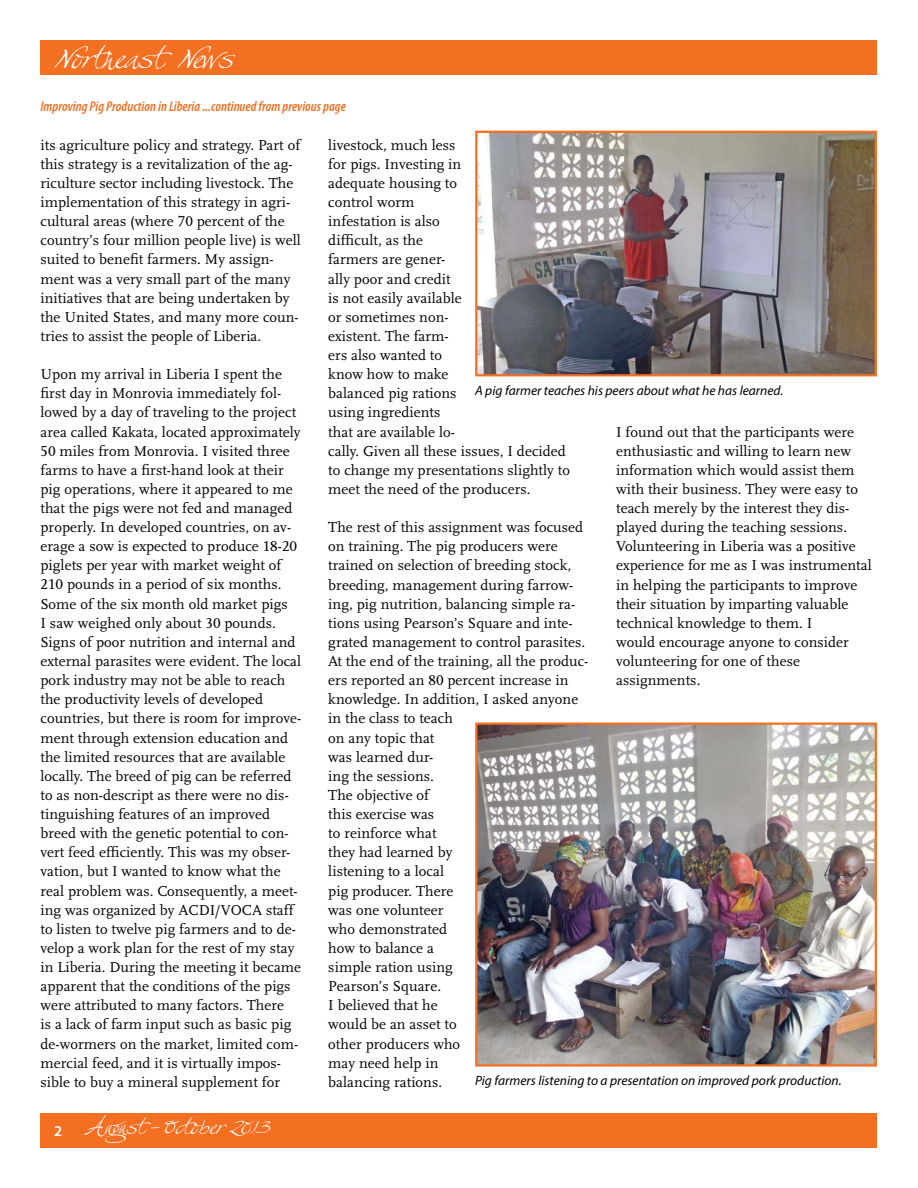
<style>
.page{position:relative;width:918px;height:1188px;background:#fff}
.page>*{position:absolute;margin:0;border:0;box-sizing:border-box;transform-origin:0 0}
.t1{font:27px "Swan Song";color:#fff}
.t2{font:19.5px "Swan Song";color:#fff}
.t3{font:15px/19.2px "Scala LF";letter-spacing:.005em;color:#000}
.t4{font:italic 600 condensed 14.25px "Myriad Pro";color:#f36f21}
.t5{font:italic 13.5px "Myriad Pro";color:#000}
</style>
<div class="page">
<div style="left:40px;top:1113px;width:838px;height:35px;background:#f36f21"></div>
<div style="left:40px;top:40px;width:838px;height:35px;background:#f36f21"></div>
<img style="left:478px;top:726px;width:396px;height:338px">
<div style="left:475px;top:723px;width:402px;height:344px;border:2px solid #f36f21"></div>
<img style="left:478px;top:134px;width:396px;height:239px">
<div style="left:475px;top:131px;width:402px;height:245px;border:2px solid #f36f21"></div>
<h1 class="t1" style="left:54px;top:42px;width:181px">Northeast News</h1>
<p class="t4" style="left:40px;top:98px;width:307px">Improving Pig Production in Liberia ...continued from previous page</p>
<p class="t3" style="left:40px;top:135px;width:262px">its agriculture policy and strategy. Part of this strategy is a revitalization of the ag&shy;riculture sector including livestock. The implementation of this strategy in agri&shy;cultural areas (where 70 percent of the country’s four million people live) is well suited to benefit farmers. My assign&shy;ment was a very small part of the many initiatives that are being undertaken by the United States, and many more coun&shy;tries to assist the people of Liberia.</p>
<p class="t3" style="left:40px;top:365px;width:262px">Upon my arrival in Liberia I spent the first day in Monrovia immediately fol&shy;lowed by a day of traveling to the project area called Kakata, located approximately 50 miles from Monrovia. I visited three farms to have a first-hand look at their pig operations, where it appeared to me that the pigs were not fed and managed properly. In developed countries, on av&shy;erage a sow is expected to produce 18-20 piglets per year with market weight of 210 pounds in a period of six months.<br>Some of the six month old market pigs<br>I saw weighed only about 30 pounds.<br>Signs of poor nutrition and internal and external parasites were evident. The local pork industry may not be able to reach the productivity levels of developed countries, but there is room for improve&shy;ment through extension education and the limited resources that are available locally. The breed of pig can be referred to as non-descript as there were no dis&shy;tinguishing features of an improved breed with the genetic potential to con&shy;vert feed efficiently. This was my obser&shy;vation, but I wanted to know what the real problem was. Consequently, a meet&shy;ing was organized by ACDI/VOCA staff to listen to twelve pig farmers and to de&shy;velop a work plan for the rest of my stay in Liberia. During the meeting it became apparent that the conditions of the pigs were attributed to many factors. There<br>is a lack of farm input such as basic pig de-wormers on the market, limited com&shy;mercial feed, and it is virtually impos&shy;sible to buy a mineral supplement for</p>
<p class="t3" style="left:328px;top:135px;width:243px">livestock, much less<br>for pigs. Investing in<br>adequate housing to<br>control worm<br>infestation is also<br>difficult, as the<br>farmers are gener-<br>ally poor and credit<br>is not easily available<br>or sometimes non-<br>existent. The farm-<br>ers also wanted to<br>know how to make<br>balanced pig rations<br>using ingredients<br>that are available lo-<br>cally. Given all these issues, I decided to change my presentations slightly to meet the need of the producers.</p>
<p class="t3" style="left:328px;top:518px;width:262px">The rest of this assignment was focused on training. The pig producers were trained on selection of breeding stock, breeding, management during farrow&shy;ing, pig nutrition, balancing simple ra&shy;tions using Pearson’s Square and inte&shy;grated management to control parasites.<br>At the end of the training, all the produc&shy;ers reported an 80 percent increase in knowledge. In addition, I asked anyone in the class to teach<br>on any topic that<br>was learned dur-<br>ing the sessions.<br>The objective of<br>this exercise was<br>to reinforce what<br>they had learned by<br>listening to a local<br>pig producer. There<br>was one volunteer<br>who demonstrated<br>how to balance a<br>simple ration using<br>Pearson’s Square.<br>I believed that he<br>would be an asset to<br>other producers who<br>may need help in<br>balancing rations.</p>
<p class="t5" style="left:475px;top:382px;width:310px">A pig farmer teaches his peers about what he has learned.</p>
<p class="t3" style="left:616px;top:422px;width:257px">I found out that the participants were enthusiastic and willing to learn new information which would assist them with their business. They were easy to teach merely by the interest they dis&shy;played during the teaching sessions.<br>Volunteering in Liberia was a positive experience for me as I was instrumental in helping the participants to improve their situation by imparting valuable technical knowledge to them. I<br>would encourage anyone to consider volunteering for one of these assignments.</p>
<p class="t5" style="left:475px;top:1072px;width:368px">Pig farmers listening to a presentation on improved pork production.</p>
<h2 class="t2" style="left:54px;top:1114px;width:219px"><sub>2</sub> August – October 2013</h2>
</div>
